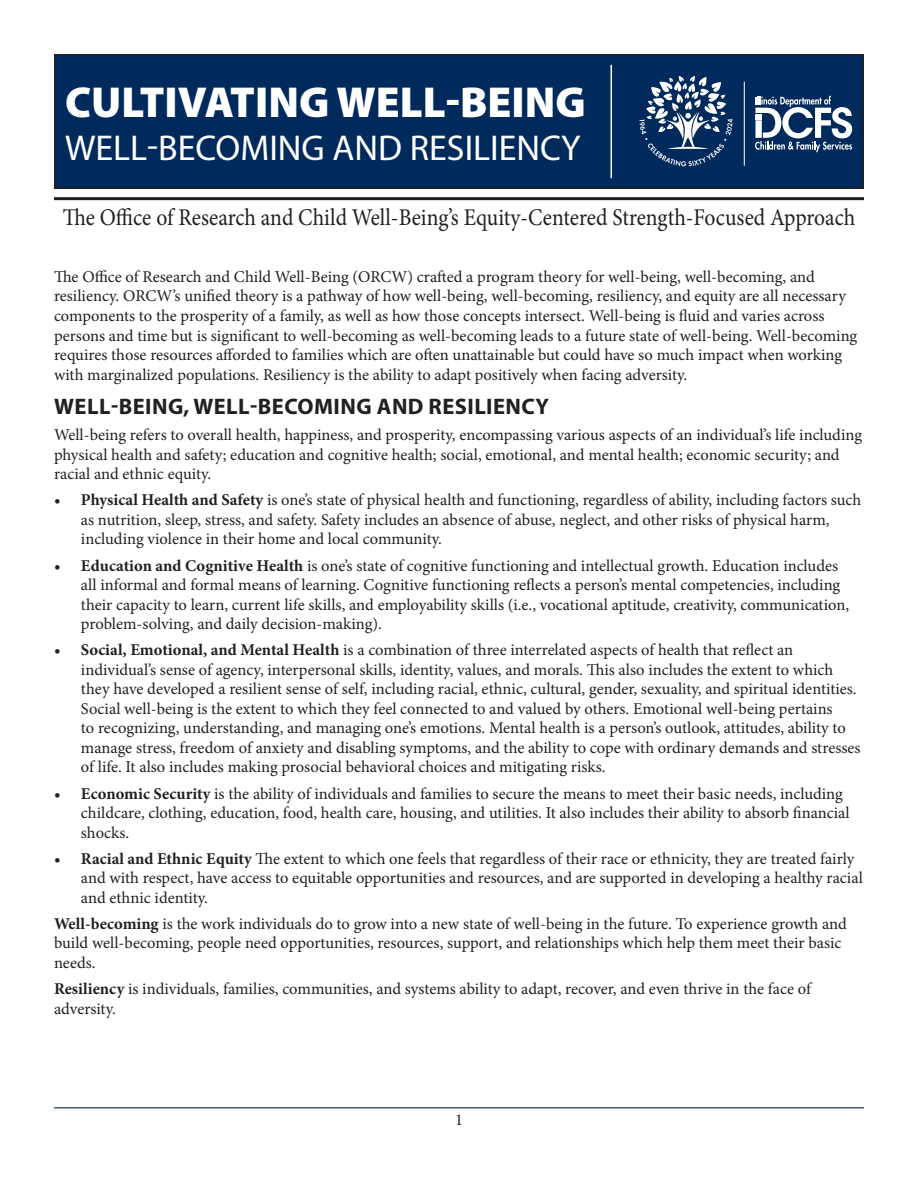
<style>
.page{position:relative;width:918px;height:1188px;background:#fff}
.page>*{position:absolute;margin:0;border:0;box-sizing:border-box;transform-origin:0 0}
.t1{font:43.5px "Myriad Variable Concept";color:#fff}
.t2{font:36px "Myriad Variable Concept";color:#fff}
.t3{font:24px "Minion Pro";color:#231f20;scale:.9 1}
.t4{font:700 22.5px "Myriad Pro";letter-spacing:.02em;color:#231f20}
.t5{font:16.5px/19.5px "Minion Pro";color:#231f20}
.s1{font-weight:700}
</style>
<div class="page">
<hr style="left:54px;top:1107px;width:810px;height:1px;background:#48616e">
<div style="left:55px;top:55px;width:808px;height:133px;background:#002a5b"></div>
<div style="left:54px;top:54px;width:810px;height:135px;border:2px solid #231f20"></div>
<svg style="left:755px;top:96px;width:97px;height:56px"></svg>
<hr style="left:744px;top:82px;width:1px;height:84px;background:#fff">
<svg style="left:640px;top:76px;width:93px;height:90px"></svg>
<hr style="left:611px;top:65px;width:1px;height:113px;background:#fff">
<hr style="left:54px;top:197px;width:810px;height:3px;background:#231f20">
<h1 class="t1" style="left:65px;top:77px;width:522px">CULTIVATING WELL-BEING</h1>
<h2 class="t2" style="left:65px;top:127px;width:517px">WELL-BECOMING AND RESILIENCY</h2>
<h3 class="t3" style="left:63px;top:201px;width:882px">The Office of Research and Child Well-Being’s Equity-Centered Strength-Focused Approach</h3>
<p class="t5" style="left:54px;top:267px;width:805px">The Office of Research and Child Well-Being (ORCW) crafted a program theory for well-being, well-becoming, and resiliency. ORCW’s unified theory is a pathway of how well-being, well-becoming, resiliency, and equity are all necessary components to the prosperity of a family, as well as how those concepts intersect. Well-being is fluid and varies across persons and time but is significant to well-becoming as well-becoming leads to a future state of well-being. Well-becoming requires those resources afforded to families which are often unattainable but could have so much impact when working with marginalized populations. Resiliency is the ability to adapt positively when facing adversity.</p>
<h3 class="t4" style="left:54px;top:392px;width:496px">WELL-BEING, WELL-BECOMING AND RESILIENCY</h3>
<p class="t5" style="left:54px;top:425px;width:810px">Well-being refers to overall health, happiness, and prosperity, encompassing various aspects of an individual’s life including physical health and safety; education and cognitive health; social, emotional, and mental health; economic security; and racial and ethnic equity.</p>
<p class="t5" style="left:81px;top:490px;width:782px;text-indent:-27px"><span class="s1">• Physical Health and Safety</span> is one’s state of physical health and functioning, regardless of ability, including factors such as nutrition, sleep, stress, and safety. Safety includes an absence of abuse, neglect, and other risks of physical harm, including violence in their home and local community.</p>
<p class="t5" style="left:81px;top:556px;width:770px;text-indent:-27px"><span class="s1">• Education and Cognitive Health</span> is one’s state of cognitive functioning and intellectual growth. Education includes all informal and formal means of learning. Cognitive functioning reflects a person’s mental competencies, including their capacity to learn, current life skills, and employability skills (i.e., vocational aptitude, creativity, communication, problem-solving, and daily decision-making).</p>
<p class="t5" style="left:81px;top:640px;width:781px;text-indent:-27px"><span class="s1">• Social, Emotional, and Mental Health</span> is a combination of three interrelated aspects of health that reflect an individual’s sense of agency, interpersonal skills, identity, values, and morals. This also includes the extent to which they have developed a resilient sense of self, including racial, ethnic, cultural, gender, sexuality, and spiritual identities.<br>Social well-being is the extent to which they feel connected to and valued by others. Emotional well-being pertains<br>to recognizing, understanding, and managing one’s emotions. Mental health is a person’s outlook, attitudes, ability to manage stress, freedom of anxiety and disabling symptoms, and the ability to cope with ordinary demands and stresses of life. It also includes making prosocial behavioral choices and mitigating risks.</p>
<p class="t5" style="left:81px;top:784px;width:770px;text-indent:-27px"><span class="s1">• Economic Security</span> is the ability of individuals and families to secure the means to meet their basic needs, including childcare, clothing, education, food, health care, housing, and utilities. It also includes their ability to absorb financial shocks.</p>
<p class="t5" style="left:81px;top:849px;width:783px;text-indent:-27px"><span class="s1">• Racial and Ethnic Equity</span> The extent to which one feels that regardless of their race or ethnicity, they are treated fairly and with respect, have access to equitable opportunities and resources, and are supported in developing a healthy racial and ethnic identity.</p>
<p class="t5" style="left:54px;top:914px;width:794px"><span class="s1">Well-becoming</span> is the work individuals do to grow into a new state of well-being in the future. To experience growth and build well-becoming, people need opportunities, resources, support, and relationships which help them meet their basic needs.</p>
<p class="t5" style="left:54px;top:979px;width:758px"><span class="s1">Resiliency</span> is individuals, families, communities, and systems ability to adapt, recover, and even thrive in the face of adversity.</p>
<p class="t5" style="left:455px;top:1111px;width:9px">1</p>
</div>
